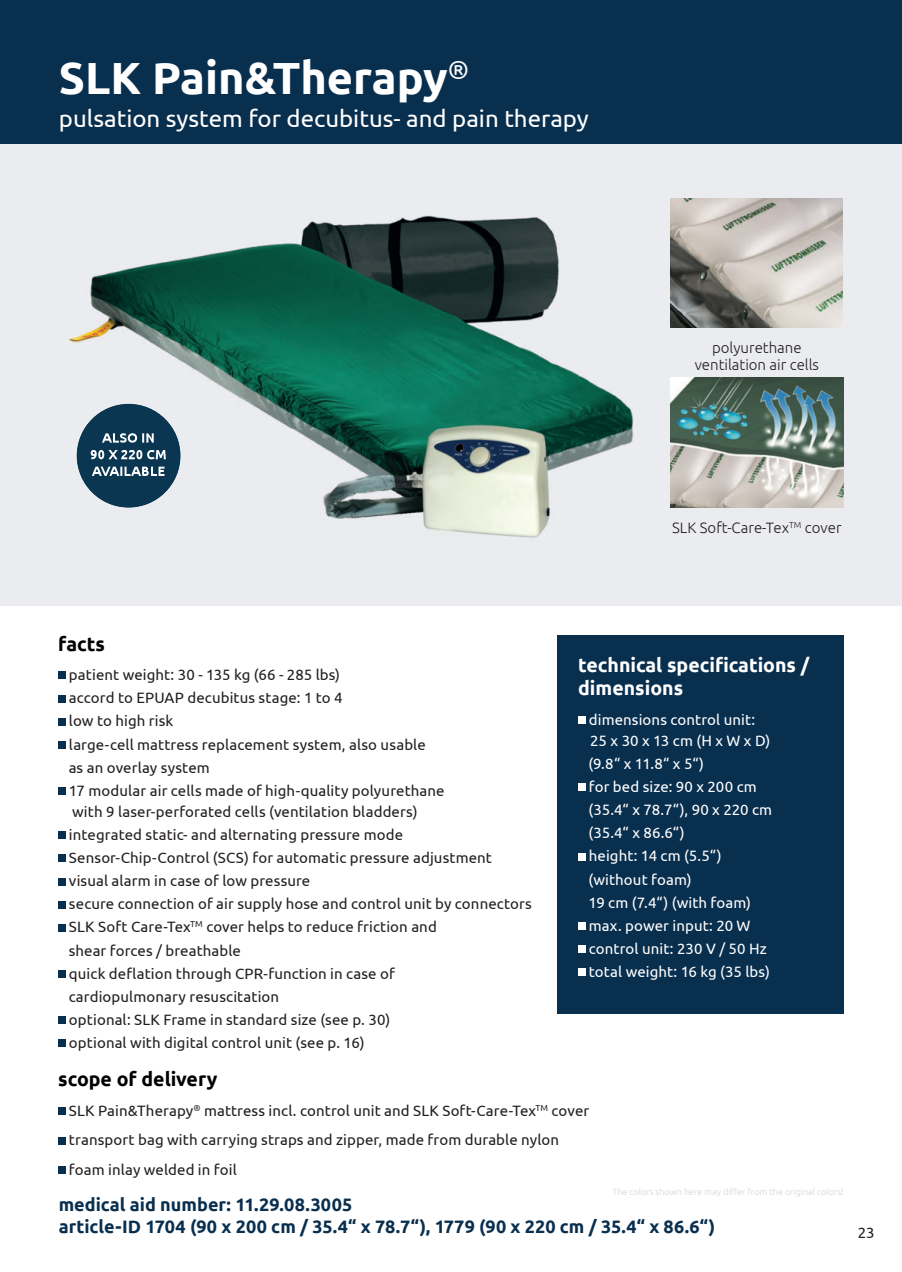
<style>
.page{position:relative;width:902px;height:1272px;background:#fff}
.page>*{position:absolute;margin:0;border:0;box-sizing:border-box;transform-origin:0 0}
.t1{font:700 45px "Ubuntu";color:#fff}
.t2{font:24px "Ubuntu";color:#fff}
.t3{font:700 19.5px/23.4px "Ubuntu";color:#fff}
.t4{font:700 19.5px "Ubuntu";color:#000001}
.t5{font:700 18px/22.5px "Ubuntu";color:#092f4f}
.t6{font:15px/23.1px "Ubuntu";letter-spacing:.005em;color:#231f20}
.t7{font:15px/23.1px "Ubuntu";letter-spacing:.005em;color:#fff}
.t8{font:300 15px/16.5px "Ubuntu";color:#231f20;text-align:center}
.t9{font:300 9px "Ubuntu";color:#d4d5d7}
</style>
<div class="page">
<div style="left:0;top:141px;width:901px;height:464px;background:#eaecf0"></div>
<hr style="left:0;top:0;width:3px;height:143px;background:#092f4f">
<div style="left:3px;top:0;width:898px;height:143px;background:#092f4f"></div>
<div style="left:58px;top:671px;width:7px;height:8px;background:#092f4f"></div>
<div style="left:58px;top:695px;width:7px;height:7px;background:#092f4f"></div>
<div style="left:58px;top:718px;width:7px;height:7px;background:#092f4f"></div>
<div style="left:58px;top:741px;width:7px;height:7px;background:#092f4f"></div>
<div style="left:58px;top:787px;width:7px;height:7px;background:#092f4f"></div>
<div style="left:58px;top:831px;width:7px;height:7px;background:#092f4f"></div>
<div style="left:58px;top:854px;width:7px;height:8px;background:#092f4f"></div>
<div style="left:58px;top:877px;width:7px;height:8px;background:#092f4f"></div>
<div style="left:58px;top:901px;width:7px;height:7px;background:#092f4f"></div>
<div style="left:58px;top:924px;width:7px;height:7px;background:#092f4f"></div>
<div style="left:58px;top:970px;width:7px;height:7px;background:#092f4f"></div>
<div style="left:58px;top:1016px;width:7px;height:7px;background:#092f4f"></div>
<div style="left:58px;top:1039px;width:7px;height:8px;background:#092f4f"></div>
<div style="left:557px;top:635px;width:286px;height:378px;background:#092f4f"></div>
<div style="left:578px;top:716px;width:7px;height:7px;background:#fff"></div>
<div style="left:578px;top:783px;width:7px;height:8px;background:#fff"></div>
<div style="left:578px;top:853px;width:7px;height:7px;background:#fff"></div>
<div style="left:578px;top:922px;width:7px;height:7px;background:#fff"></div>
<div style="left:578px;top:945px;width:7px;height:7px;background:#fff"></div>
<div style="left:578px;top:968px;width:7px;height:8px;background:#fff"></div>
<div style="left:58px;top:1107px;width:7px;height:7px;background:#092f4f"></div>
<div style="left:58px;top:1136px;width:7px;height:8px;background:#092f4f"></div>
<div style="left:58px;top:1166px;width:7px;height:7px;background:#092f4f"></div>
<img style="left:670px;top:199px;width:172px;height:129px">
<img style="left:671px;top:377px;width:172px;height:130px">
<img style="left:68px;top:215px;width:521px;height:213px">
<img style="left:589px;top:381px;width:45px;height:76px">
<img style="left:180px;top:428px;width:410px;height:110px">
<img style="left:77px;top:404px;width:103px;height:103px">
<img style="left:102px;top:442px;width:52px;height:1px">
<img style="left:102px;top:433px;width:52px;height:9px">
<img style="left:135px;top:450px;width:31px;height:9px">
<img style="left:90px;top:450px;width:45px;height:9px">
<img style="left:92px;top:466px;width:72px;height:10px">
<h1 class="t1" style="left:59px;top:50px;width:412px">SLK Pain&amp;Therapy<sup>®</sup></h1>
<h2 class="t2" style="left:59px;top:104px;width:531px">pulsation system for decubitus- and pain therapy</h2>
<p class="t8" style="left:694px;top:340px;width:126px">polyurethane ventilation air cells</p>
<p class="t8" style="left:672px;top:520px;width:171px">SLK Soft-Care-Tex<sup>TM</sup> cover</p>
<h3 class="t4" style="left:58px;top:635px;width:48px">facts</h3>
<p class="t6" style="left:69px;top:662px;width:377px">patient weight: 30 - 135 kg (66 - 285 lbs)<br>accord to EPUAP decubitus stage: 1 to 4<br>low to high risk<br>large-cell mattress replacement system, also usable<br>as an overlay system<br>17 modular air cells made of high-quality polyurethane</p>
<p class="t6" style="left:69px;top:799px;width:464px">with 9 laser-perforated cells (ventilation bladders)<br>integrated static- and alternating pressure mode Sensor-Chip-Control (SCS) for automatic pressure adjustment visual alarm in case of low pressure<br>secure connection of air supply hose and control unit by connectors SLK Soft Care-Tex<sup>TM</sup> cover helps to reduce friction and<br>shear forces / breathable<br>quick deflation through CPR-function in case of<br>cardiopulmonary resuscitation<br>optional: SLK Frame in standard size (see p. 30)<br>optional with digital control unit (see p. 16)</p>
<h3 class="t3" style="left:578px;top:653px;width:233px">technical specifications / dimensions</h3>
<p class="t7" style="left:588px;top:709px;width:183px;line-height:21px">dimensions control unit:<br>25 x 30 x 13 cm (H x W x D)</p>
<p class="t7" style="left:588px;top:751px;width:185px">(9.8“ x 11.8“ x 5“)<br>for bed size: 90 x 200 cm (35.4“ x 78.7“), 90 x 220 cm (35.4“ x 86.6“)<br>height: 14 cm (5.5“) (without foam)<br>19 cm (7.4“) (with foam) max. power input: 20 W control unit: 230 V / 50 Hz total weight: 16 kg (35 lbs)</p>
<h3 class="t4" style="left:58px;top:1070px;width:161px">scope of delivery</h3>
<p class="t6" style="left:69px;top:1095px;width:521px;line-height:29.5px">SLK Pain&amp;Therapy<sup>®</sup> mattress incl. control unit and SLK Soft-Care-Tex<sup>TM</sup> cover transport bag with carrying straps and zipper, made from durable nylon foam inlay welded in foil</p>
<p class="t9" style="left:612px;top:1186px;width:233px">The colors shown here may differ from the original colors!</p>
<p class="t5" style="left:59px;top:1192px;width:658px">medical aid number: 11.29.08.3005<br>article-ID 1704 (90 x 200 cm / 35.4“ x 78.7“), 1779 (90 x 220 cm / 35.4“ x 86.6“)</p>
<p class="t6" style="left:857px;top:1222px;width:18px">23</p>
</div>
